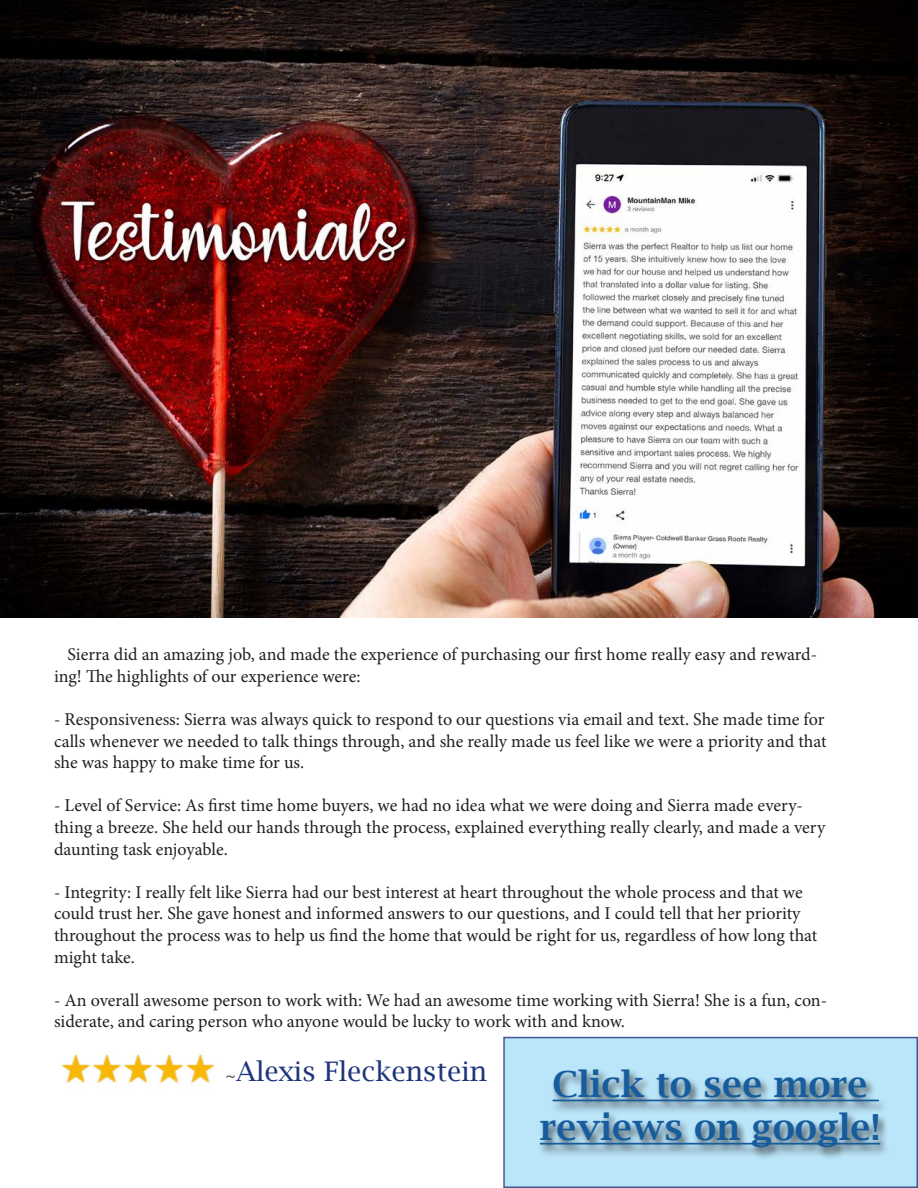
<style>
.page{position:relative;width:918px;height:1188px;background:#fff}
.page>*{position:absolute;margin:0;border:0;box-sizing:border-box;transform-origin:0 0}
.t1{font:600 36px "Lucida Bright";color:#175d9e}
.t2{font:27px "Lucida Bright";color:#1e357c}
.t3{font:18px/21.6px "Minion Pro";letter-spacing:-.005em;color:#231f20}
.s1{font-family:"Minion Pro";font-size:18px;color:#231f20}
</style>
<div class="page">
<img style="left:0;top:0;width:918px;height:618px">
<img style="left:61px;top:1054px;width:154px;height:29px">
<div style="left:503px;top:1037px;width:415px;height:151px;background:#bbe6fa;border:2px solid #1e357c"></div>
<div style="left:537px;top:1067px;width:353px;height:93px;background:#231f20;opacity:.75"></div>
<hr style="left:553px;top:1100px;width:326px;height:1px;background:#175d9e">
<hr style="left:540px;top:1143px;width:340px;height:2px;background:#175d9e">
<p class="t3" style="left:54px;top:644px;width:765px;text-indent:13px">Sierra did an amazing job, and made the experience of purchasing our first home really easy and reward&shy;ing! The highlights of our experience were:</p>
<p class="t3" style="left:54px;top:709px;width:774px;text-align:justify">- Responsiveness: Sierra was always quick to respond to our questions via email and text. She made time for calls whenever we needed to talk things through, and she really made us feel like we were a priority and that she was happy to make time for us.</p>
<p class="t3" style="left:54px;top:795px;width:773px">- Level of Service: As first time home buyers, we had no idea what we were doing and Sierra made every&shy;thing a breeze. She held our hands through the process, explained everything really clearly, and made a very daunting task enjoyable.</p>
<p class="t3" style="left:54px;top:881px;width:765px">- Integrity: I really felt like Sierra had our best interest at heart throughout the whole process and that we could trust her. She gave honest and informed answers to our questions, and I could tell that her priority throughout the process was to help us find the home that would be right for us, regardless of how long that might take.</p>
<p class="t3" style="left:54px;top:989px;width:775px">- An overall awesome person to work with: We had an awesome time working with Sierra! She is a fun, con&shy;siderate, and caring person who anyone would be lucky to work with and know.</p>
<p class="t2" style="left:226px;top:1056px;width:263px"><span class="s1">~</span>Alexis Fleckenstein</p>
<p class="t1" style="left:553px;top:1064px;width:317px">Click to see more</p>
<p class="t1" style="left:540px;top:1107px;width:342px">reviews on google!</p>
</div>
